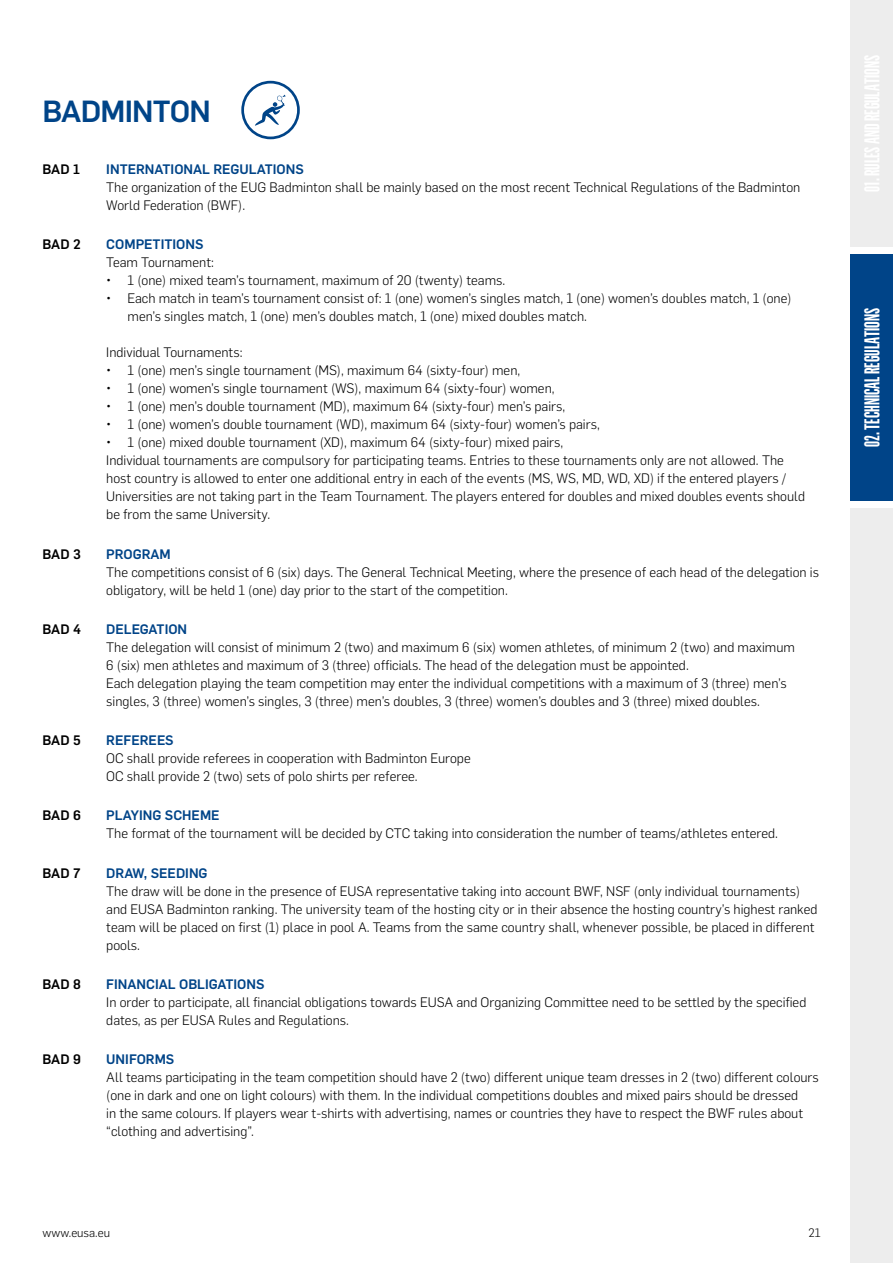
<style>
.page{position:relative;width:893px;height:1263px;background:#fff}
.page>*{position:absolute;margin:0;border:0;box-sizing:border-box;transform-origin:0 0}
.t1{font:500 30px "Flama";letter-spacing:-.025em;color:#048}
.t2{font:600 21px "Flama Ultracondensed";color:#fff}
.t3{font:300 13.5px/18px "Flama";color:#000}
.t4{font:500 13.5px "Flama";color:#048}
.t5{font:500 13.5px "Flama";letter-spacing:-.005em;color:#000}
.t6{font:300 12px "Flama";color:#000}
</style>
<div class="page">
<div style="left:850px;top:0;width:43px;height:247px;background:#ededed"></div>
<div style="left:850px;top:254px;width:43px;height:247px;background:#048"></div>
<div style="left:850px;top:508px;width:43px;height:755px;background:#ededed"></div>
<div style="left:241px;top:81px;width:59px;height:58px;border:3px solid #048;border-radius:50%"></div>
<svg style="left:255px;top:95px;width:31px;height:31px"></svg>
<h1 class="t1" style="left:43px;top:90px;width:170px">BADMINTON</h1>
<p class="t5" style="left:43px;top:160px;width:39px">BAD 1</p>
<p class="t4" style="left:106px;top:160px;width:199px">INTERNATIONAL REGULATIONS</p>
<p class="t3" style="left:106px;top:178px;width:696px">The organization of the EUG Badminton shall be mainly based on the most recent Technical Regulations of the Badminton<br>World Federation (BWF).</p>
<p class="t5" style="left:43px;top:235px;width:40px">BAD 2</p>
<p class="t4" style="left:106px;top:235px;width:99px">COMPETITIONS</p>
<p class="t3" style="left:106px;top:253px;width:109px">Team Tournament:</p>
<p class="t3" style="left:106px;top:271px;width:400px">• 1 (one) mixed team’s tournament, maximum of 20 (twenty) teams.</p>
<p class="t3" style="left:128px;top:289px;width:665px;text-indent:-21px">• Each match in team’s tournament consist of: 1 (one) women’s singles match, 1 (one) women’s doubles match, 1 (one) men’s singles match, 1 (one) men’s doubles match, 1 (one) mixed doubles match.</p>
<p class="t3" style="left:106px;top:343px;width:138px">Individual Tournaments:</p>
<p class="t3" style="left:106px;top:361px;width:415px">• 1 (one) men’s single tournament (MS), maximum 64 (sixty-four) men,</p>
<p class="t3" style="left:106px;top:379px;width:450px">• 1 (one) women’s single tournament (WS), maximum 64 (sixty-four) women,</p>
<p class="t3" style="left:106px;top:397px;width:460px">• 1 (one) men’s double tournament (MD), maximum 64 (sixty-four) men’s pairs,</p>
<p class="t3" style="left:106px;top:415px;width:495px">• 1 (one) women’s double tournament (WD), maximum 64 (sixty-four) women’s pairs,</p>
<p class="t3" style="left:106px;top:433px;width:700px">• 1 (one) mixed double tournament (XD), maximum 64 (sixty-four) mixed pairs,<br>Individual tournaments are compulsory for participating teams. Entries to these tournaments only are not allowed. The host country is allowed to enter one additional entry in each of the events (MS, WS, MD, WD, XD) if the entered players / Universities are not taking part in the Team Tournament. The players entered for doubles and mixed doubles events should be from the same University.</p>
<p class="t5" style="left:43px;top:544px;width:40px">BAD 3</p>
<p class="t4" style="left:106px;top:544px;width:66px">PROGRAM</p>
<p class="t3" style="left:106px;top:562px;width:714px">The competitions consist of 6 (six) days. The General Technical Meeting, where the presence of each head of the delegation is obligatory, will be held 1 (one) day prior to the start of the competition.</p>
<p class="t5" style="left:43px;top:619px;width:40px">BAD 4</p>
<p class="t4" style="left:106px;top:619px;width:82px">DELEGATION</p>
<p class="t3" style="left:106px;top:637px;width:690px">The delegation will consist of minimum 2 (two) and maximum 6 (six) women athletes, of minimum 2 (two) and maximum 6 (six) men athletes and maximum of 3 (three) officials. The head of the delegation must be appointed.<br>Each delegation playing the team competition may enter the individual competitions with a maximum of 3 (three) men’s singles, 3 (three) women’s singles, 3 (three) men’s doubles, 3 (three) women’s doubles and 3 (three) mixed doubles.</p>
<p class="t5" style="left:43px;top:730px;width:40px">BAD 5</p>
<p class="t4" style="left:106px;top:730px;width:69px">REFEREES</p>
<p class="t3" style="left:106px;top:748px;width:366px">OC shall provide referees in cooperation with Badminton Europe<br>OC shall provide 2 (two) sets of polo shirts per referee.</p>
<p class="t5" style="left:43px;top:806px;width:40px">BAD 6</p>
<p class="t4" style="left:106px;top:806px;width:115px">PLAYING SCHEME</p>
<p class="t3" style="left:106px;top:824px;width:673px">The format of the tournament will be decided by CTC taking into consideration the number of teams/athletes entered.</p>
<p class="t5" style="left:43px;top:863px;width:40px">BAD 7</p>
<p class="t4" style="left:106px;top:863px;width:103px">DRAW, SEEDING</p>
<p class="t3" style="left:106px;top:881px;width:713px">The draw will be done in the presence of EUSA representative taking into account BWF, NSF (only individual tournaments) and EUSA Badminton ranking. The university team of the hosting city or in their absence the hosting country’s highest ranked team will be placed on first (1) place in pool A. Teams from the same country shall, whenever possible, be placed in different pools.</p>
<p class="t5" style="left:43px;top:974px;width:40px">BAD 8</p>
<p class="t4" style="left:106px;top:974px;width:160px">FINANCIAL OBLIGATIONS</p>
<p class="t3" style="left:106px;top:992px;width:702px">In order to participate, all financial obligations towards EUSA and Organizing Committee need to be settled by the specified dates, as per EUSA Rules and Regulations.</p>
<p class="t5" style="left:43px;top:1049px;width:40px">BAD 9</p>
<p class="t4" style="left:106px;top:1049px;width:70px">UNIFORMS</p>
<p class="t3" style="left:106px;top:1067px;width:714px">All teams participating in the team competition should have 2 (two) different unique team dresses in 2 (two) different colours (one in dark and one on light colours) with them. In the individual competitions doubles and mixed pairs should be dressed<br>in the same colours. If players wear t-shirts with advertising, names or countries they have to respect the BWF rules about “clothing and advertising”.</p>
<p class="t6" style="left:43px;top:1225px;width:69px">www.eusa.eu</p>
<p class="t6" style="left:808px;top:1225px;width:14px">21</p>
<h2 class="t2" style="left:859px;top:447px;width:140px;rotate:-90deg">02. TECHNICAL REGULATIONS</h2>
</div>
